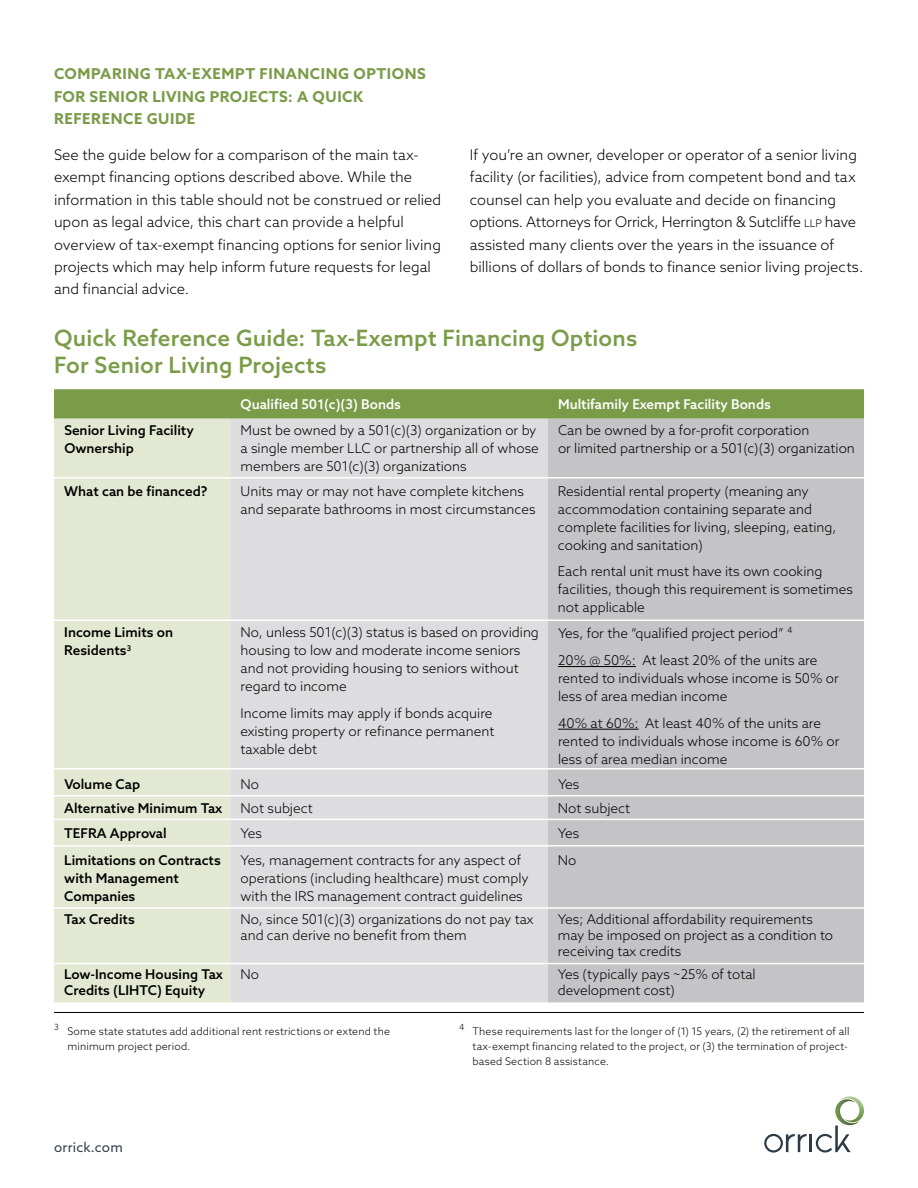
<style>
.page{position:relative;width:918px;height:1188px;background:#fff}
.page>*{position:absolute;margin:0;border:0;box-sizing:border-box;transform-origin:0 0}
.t1{font:500 22.5px/27px "Azo Sans";letter-spacing:.005em;color:#7a9c49}
.t2{font:700 15px/22.5px "Azo Sans";letter-spacing:.04em;color:#7a9c49}
.t3{font:300 14.7px/22.5px "Azo Sans";color:#000}
.t4{font:300 13.5px/18px "Azo Sans";color:#000}
.t5{font:500 13.5px/18px "Azo Sans";color:#000}
.t6{font:500 13.5px "Azo Sans";color:#fff}
.t7{font:13.5px "Azo Sans";letter-spacing:.02em;color:#343e48}
.t8{font:300 10.5px/15px "Azo Sans";letter-spacing:.015em;color:#000}
.t9{font:300 8.55px "Azo Sans";color:#000}
.s1{font-size:10.5px}
</style>
<div class="page">
<div style="left:54px;top:389px;width:810px;height:30px;background:#7a9c49"></div>
<div style="left:54px;top:419px;width:176px;height:583px;background:#e3e8d2"></div>
<div style="left:230px;top:419px;width:318px;height:583px;background:#dddcde"></div>
<div style="left:548px;top:419px;width:316px;height:583px;background:#c4c3c6"></div>
<hr style="left:558px;top:666px;width:78px;height:1px;background:#000">
<hr style="left:558px;top:729px;width:81px;height:1px;background:#000">
<hr style="left:54px;top:477px;width:810px;height:2px;background:#fff">
<hr style="left:54px;top:620px;width:810px;height:1px;background:#fff">
<hr style="left:54px;top:768px;width:810px;height:2px;background:#fff">
<hr style="left:54px;top:795px;width:810px;height:1px;background:#fff">
<hr style="left:54px;top:819px;width:810px;height:1px;background:#fff">
<hr style="left:54px;top:845px;width:810px;height:2px;background:#fff">
<hr style="left:54px;top:907px;width:810px;height:2px;background:#fff">
<hr style="left:54px;top:963px;width:810px;height:1px;background:#fff">
<hr style="left:54px;top:1012px;width:810px;height:1px;background:#000">
<svg style="left:764px;top:1096px;width:100px;height:57px"></svg>
<p class="t2" style="left:54px;top:62px;width:373px">COMPARING TAX-EXEMPT FINANCING OPTIONS<br>FOR SENIOR LIVING PROJECTS: A QUICK<br>REFERENCE GUIDE</p>
<p class="t3" style="left:54px;top:143px;width:389px">See the guide below for a comparison of the main tax&shy;exempt financing options described above. While the information in this table should not be construed or relied upon as legal advice, this chart can provide a helpful overview of tax-exempt financing options for senior living projects which may help inform future requests for legal and financial advice.</p>
<p class="t3" style="left:470px;top:143px;width:395px">If you’re an owner, developer or operator of a senior living facility (or facilities), advice from competent bond and tax counsel can help you evaluate and decide on financing options. Attorneys for Orrick, Herrington &amp; Sutcliffe <span class="s1">LLP</span> have assisted many clients over the years in the issuance of billions of dollars of bonds to finance senior living projects.</p>
<h1 class="t1" style="left:54px;top:324px;width:585px">Quick Reference Guide: Tax-Exempt Financing Options<br>For Senior Living Projects</h1>
<p class="t6" style="left:241px;top:395px;width:162px">Qualified 501(c)(3) Bonds</p>
<p class="t6" style="left:558px;top:395px;width:214px">Multifamily Exempt Facility Bonds</p>
<p class="t5" style="left:64px;top:421px;width:131px">Senior Living Facility<br>Ownership</p>
<p class="t4" style="left:241px;top:421px;width:300px">Must be owned by a 501(c)(3) organization or by a single member LLC or partnership all of whose members are 501(c)(3) organizations</p>
<p class="t4" style="left:558px;top:421px;width:298px">Can be owned by a for-profit corporation<br>or limited partnership or a 501(c)(3) organization</p>
<p class="t5" style="left:64px;top:482px;width:145px">What can be financed?</p>
<p class="t4" style="left:241px;top:482px;width:296px">Units may or may not have complete kitchens and separate bathrooms in most circumstances</p>
<p class="t4" style="left:558px;top:482px;width:280px">Residential rental property (meaning any accommodation containing separate and complete facilities for living, sleeping, eating, cooking and sanitation)</p>
<p class="t4" style="left:558px;top:562px;width:297px">Each rental unit must have its own cooking facilities, though this requirement is sometimes not applicable</p>
<p class="t5" style="left:64px;top:623px;width:110px">Income Limits on<br>Residents<sup>3</sup></p>
<p class="t4" style="left:241px;top:623px;width:300px">No, unless 501(c)(3) status is based on providing housing to low and moderate income seniors and not providing housing to seniors without regard to income</p>
<p class="t4" style="left:241px;top:704px;width:255px">Income limits may apply if bonds acquire existing property or refinance permanent taxable debt</p>
<p class="t4" style="left:558px;top:620px;width:261px;line-height:26.7px">Yes, for the “qualified project period” <sup>4<br></sup>20% @ 50%: At least 20% of the units are</p>
<p class="t4" style="left:558px;top:669px;width:282px">rented to individuals whose income is 50% or less of area median income</p>
<p class="t4" style="left:558px;top:714px;width:283px">40% at 60%: At least 40% of the units are rented to individuals whose income is 60% or less of area median income</p>
<p class="t5" style="left:64px;top:775px;width:77px">Volume Cap</p>
<p class="t4" style="left:241px;top:775px;width:20px">No</p>
<p class="t4" style="left:558px;top:775px;width:23px">Yes</p>
<p class="t5" style="left:64px;top:799px;width:160px">Alternative Minimum Tax</p>
<p class="t4" style="left:241px;top:799px;width:74px">Not subject</p>
<p class="t4" style="left:558px;top:799px;width:74px">Not subject</p>
<p class="t5" style="left:64px;top:824px;width:104px">TEFRA Approval</p>
<p class="t4" style="left:241px;top:824px;width:23px">Yes</p>
<p class="t4" style="left:558px;top:824px;width:23px">Yes</p>
<p class="t5" style="left:64px;top:851px;width:158px">Limitations on Contracts with Management<br>Companies</p>
<p class="t4" style="left:241px;top:851px;width:290px">Yes, management contracts for any aspect of operations (including healthcare) must comply with the IRS management contract guidelines</p>
<p class="t4" style="left:558px;top:851px;width:20px">No</p>
<p class="t5" style="left:64px;top:910px;width:72px">Tax Credits</p>
<p class="t4" style="left:241px;top:911px;width:294px;line-height:16.2px">No, since 501(c)(3) organizations do not pay tax and can derive no benefit from them</p>
<p class="t4" style="left:558px;top:911px;width:277px;line-height:16.2px">Yes; Additional affordability requirements may be imposed on project as a condition to receiving tax credits</p>
<p class="t5" style="left:64px;top:966px;width:160px;line-height:16.2px">Low-Income Housing Tax<br>Credits (LIHTC) Equity</p>
<p class="t4" style="left:241px;top:965px;width:20px">No</p>
<p class="t4" style="left:558px;top:966px;width:199px;line-height:16.2px">Yes (typically pays ~25% of total development cost)</p>
<p class="t9" style="left:54px;top:1022px;width:6px">3</p>
<p class="t8" style="left:68px;top:1024px;width:324px">Some state statutes add additional rent restrictions or extend the minimum project period.</p>
<p class="t7" style="left:54px;top:1139px;width:70px">orrick.com</p>
<p class="t9" style="left:459px;top:1021px;width:7px">4</p>
<p class="t8" style="left:473px;top:1024px;width:378px">These requirements last for the longer of (1) 15 years, (2) the retirement of all tax-exempt financing related to the project, or (3) the termination of project&shy;based Section 8 assistance.</p>
</div>
